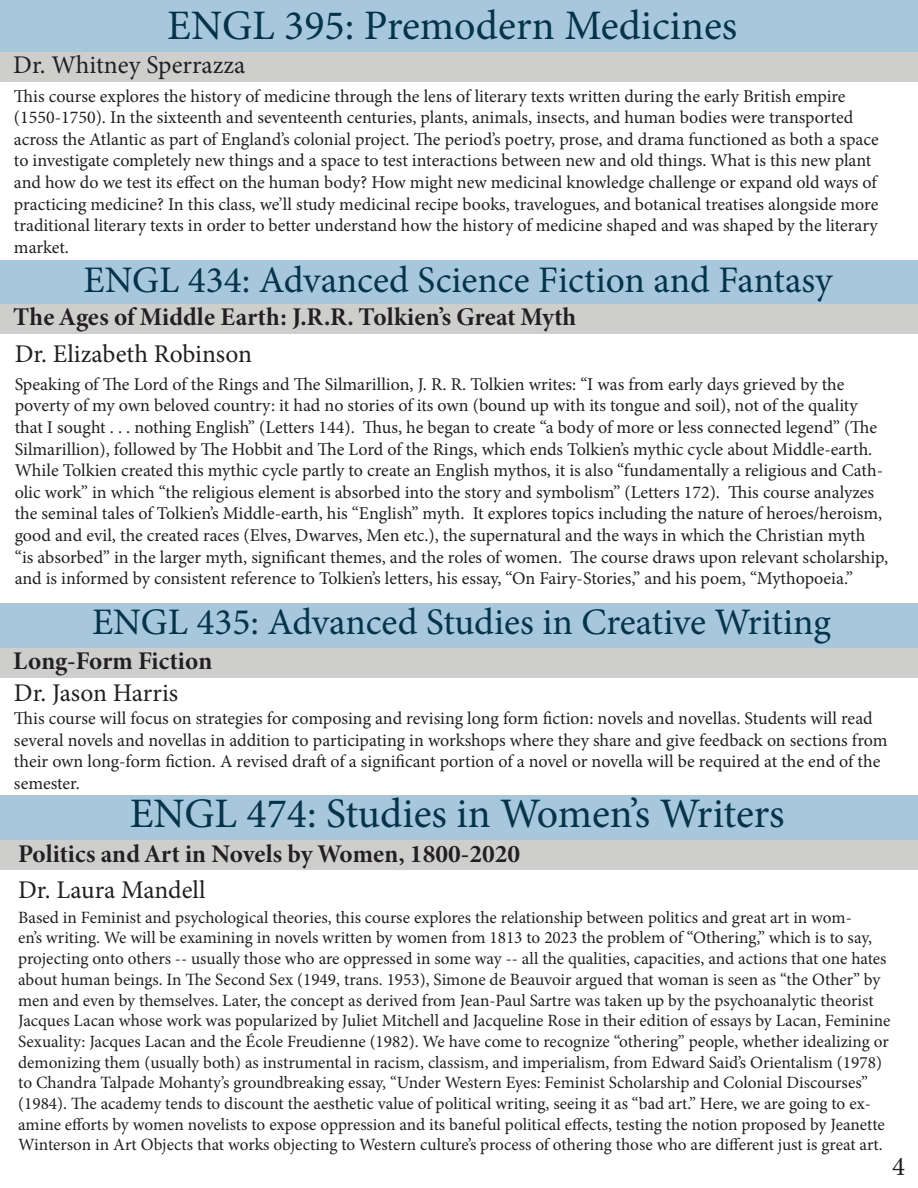
<style>
.page{position:relative;width:918px;height:1188px;background:#fff}
.page>*{position:absolute;margin:0;border:0;box-sizing:border-box;transform-origin:0 0}
.t1{font:42px "Minion Pro";color:#053349}
.t2{font:37.5px "Minion Pro";color:#053349}
.t3{font:27px "Minion Pro";color:#231f20}
.t4{font:25.5px "Minion Variable Concept";letter-spacing:.005em;color:#231f20}
.t5{font:25.5px "Minion Pro";color:#231f20}
.t6{font:18px/21.6px "Minion Pro";color:#231f20}
.t7{font:17.25px/20.7px "Minion Pro";color:#231f20}
</style>
<div class="page">
<div style="left:0;top:51px;width:918px;height:30px;background:#cececd"></div>
<div style="left:0;top:304px;width:918px;height:30px;background:#cececd"></div>
<div style="left:0;top:648px;width:918px;height:30px;background:#cececd"></div>
<div style="left:0;top:840px;width:918px;height:30px;background:#cececd"></div>
<div style="left:0;top:0;width:918px;height:51px;background:#a7c8dc"></div>
<div style="left:0;top:261px;width:918px;height:43px;background:#a7c8dc"></div>
<div style="left:0;top:603px;width:918px;height:45px;background:#a7c8dc"></div>
<div style="left:0;top:795px;width:918px;height:45px;background:#a7c8dc"></div>
<p class="t1" style="left:167px;top:-3px;width:571px">ENGL 395: Premodern Medicines</p>
<p class="t5" style="left:13px;top:48px;width:234px">Dr. Whitney Sperrazza</p>
<p class="t6" style="left:14px;top:85px;width:866px">This course explores the history of medicine through the lens of literary texts written during the early British empire (1550-1750). In the sixteenth and seventeenth centuries, plants, animals, insects, and human bodies were transported across the Atlantic as part of England’s colonial project. The period’s poetry, prose, and drama functioned as both a space to investigate completely new things and a space to test interactions between new and old things. What is this new plant and how do we test its effect on the human body? How might new medicinal knowledge challenge or expand old ways of practicing medicine? In this class, we’ll study medicinal recipe books, travelogues, and botanical treatises alongside more traditional literary texts in order to better understand how the history of medicine shaped and was shaped by the literary market.</p>
<p class="t2" style="left:83px;top:255px;width:751px">ENGL 434: Advanced Science Fiction and Fantasy</p>
<p class="t4" style="left:13px;top:299px;width:565px">The Ages of Middle Earth: J.R.R. Tolkien’s Great Myth</p>
<p class="t5" style="left:15px;top:337px;width:239px">Dr. Elizabeth Robinson</p>
<p class="t6" style="left:15px;top:373px;width:875px">Speaking of The Lord of the Rings and The Silmarillion, J. R. R. Tolkien writes: “I was from early days grieved by the poverty of my own beloved country: it had no stories of its own (bound up with its tongue and soil), not of the quality that I sought . . . nothing English” (Letters 144). Thus, he began to create “a body of more or less connected legend” (The Silmarillion), followed by The Hobbit and The Lord of the Rings, which ends Tolkien’s mythic cycle about Middle-earth.<br>While Tolkien created this mythic cycle partly to create an English mythos, it is also “fundamentally a religious and Cath&shy;olic work” in which “the religious element is absorbed into the story and symbolism” (Letters 172). This course analyzes the seminal tales of Tolkien’s Middle-earth, his “English” myth. It explores topics including the nature of heroes/heroism, good and evil, the created races (Elves, Dwarves, Men etc.), the supernatural and the ways in which the Christian myth “is absorbed” in the larger myth, significant themes, and the roles of women. The course draws upon relevant scholarship, and is informed by consistent reference to Tolkien’s letters, his essay, “On Fairy-Stories,” and his poem, “Mythopoeia.”</p>
<p class="t2" style="left:92px;top:597px;width:741px">ENGL 435: Advanced Studies in Creative Writing</p>
<p class="t4" style="left:13px;top:643px;width:201px">Long-Form Fiction</p>
<p class="t5" style="left:14px;top:676px;width:166px">Dr. Jason Harris</p>
<p class="t6" style="left:14px;top:708px;width:875px">This course will focus on strategies for composing and revising long form fiction: novels and novellas. Students will read several novels and novellas in addition to participating in workshops where they share and give feedback on sections from their own long-form fiction. A revised draft of a significant portion of a novel or novella will be required at the end of the semester.</p>
<p class="t1" style="left:130px;top:785px;width:656px">ENGL 474: Studies in Women’s Writers</p>
<p class="t4" style="left:18px;top:836px;width:504px">Politics and Art in Novels by Women, 1800-2020</p>
<p class="t5" style="left:18px;top:873px;width:189px">Dr. Laura Mandell</p>
<p class="t7" style="left:18px;top:907px;width:874px">Based in Feminist and psychological theories, this course explores the relationship between politics and great art in wom-<br>en’s writing. We will be examining in novels written by women from 1813 to 2023 the problem of “Othering,” which is to say, projecting onto others -- usually those who are oppressed in some way -- all the qualities, capacities, and actions that one hates about human beings. In The Second Sex (1949, trans. 1953), Simone de Beauvoir argued that woman is seen as “the Other” by men and even by themselves. Later, the concept as derived from Jean-Paul Sartre was taken up by the psychoanalytic theorist Jacques Lacan whose work was popularized by Juliet Mitchell and Jacqueline Rose in their edition of essays by Lacan, Feminine Sexuality: Jacques Lacan and the École Freudienne (1982). We have come to recognize “othering” people, whether idealizing or demonizing them (usually both) as instrumental in racism, classism, and imperialism, from Edward Said’s Orientalism (1978) to Chandra Talpade Mohanty’s groundbreaking essay, “Under Western Eyes: Feminist Scholarship and Colonial Discourses” (1984). The academy tends to discount the aesthetic value of political writing, seeing it as “bad art.” Here, we are going to ex&shy;amine efforts by women novelists to expose oppression and its baneful political effects, testing the notion proposed by Jeanette Winterson in Art Objects that works objecting to Western culture’s process of othering those who are different just is great art.</p>
<p class="t3" style="left:892px;top:1149px;width:14px">4</p>
</div>
